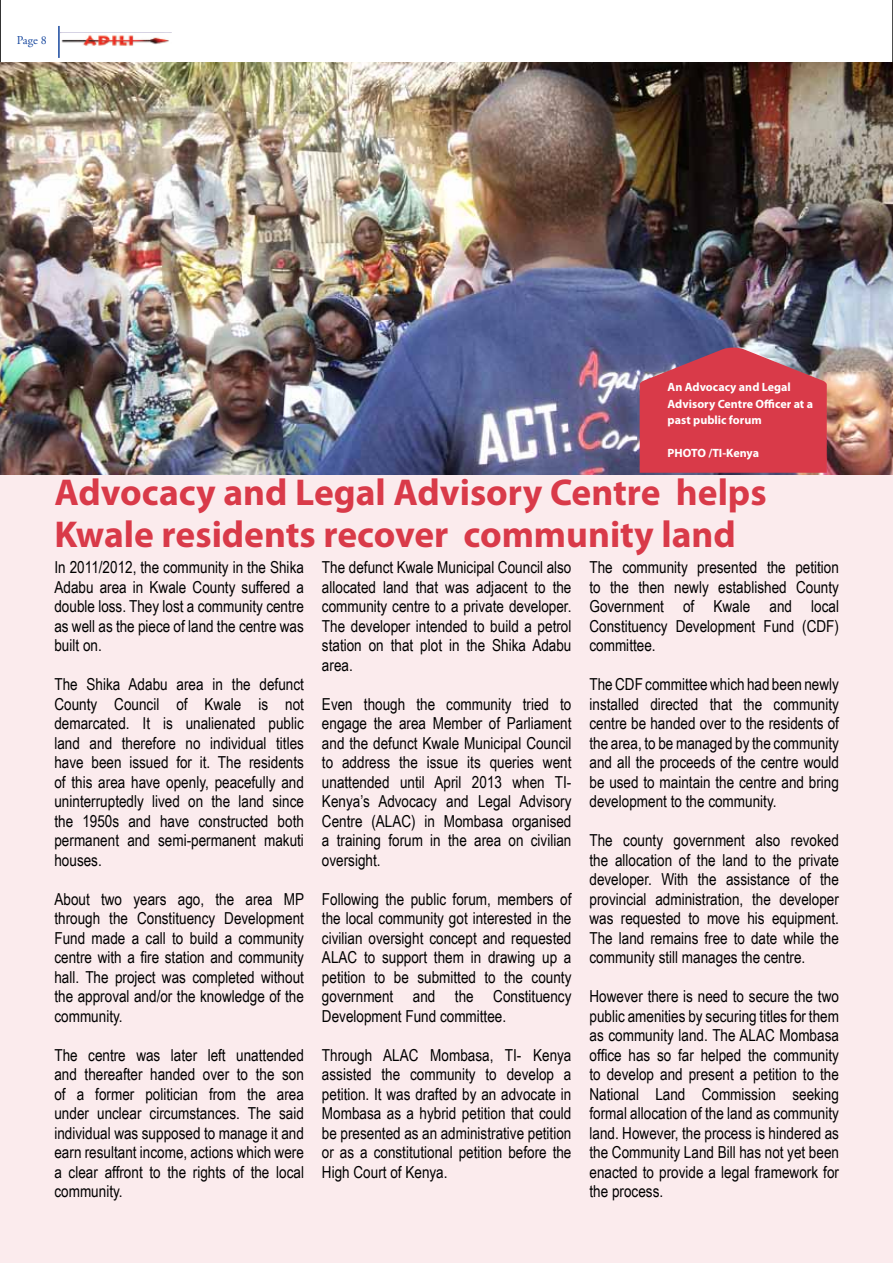
<style>
.page{position:relative;width:893px;height:1263px;background:#fbebed}
.page>*{position:absolute;margin:0;border:0;box-sizing:border-box;transform-origin:0 0}
.t1{font:700 37.5px/42px "Myriad Pro";color:#d93a49}
.t2{font:16.5px/19.5px "Arial Narrow";color:#000;text-align:justify}
.t3{font:700 12px/16.5px "Myriad Pro";color:#fff}
.t4{font:12px "Adobe Garamond Pro";color:#17479e}
</style>
<div class="page">
<div style="left:0;top:0;width:893px;height:68px;background:#fff"></div>
<img style="left:0;top:62px;width:892px;height:413px">
<svg style="left:640px;top:348px;width:187px;height:125px;background:#ca4051"></svg>
<hr style="left:58px;top:26px;width:2px;height:32px;background:#17479e">
<div style="left:60px;top:32px;width:112px;height:20px;background:#fff"></div>
<img style="left:60px;top:32px;width:112px;height:14px">
<p class="t4" style="left:17px;top:33px;width:32px">Page 8</p>
<p class="t3" style="left:668px;top:378px;width:147px">An Advocacy and Legal<br>Advisory Centre Officer at a past public forum</p>
<p class="t3" style="left:668px;top:444px;width:93px">PHOTO /TI-Kenya</p>
<h1 class="t1" style="left:54px;top:470px;width:714px">Advocacy and Legal Advisory Centre helps<br>Kwale residents recover community land</h1>
<p class="t2" style="left:54px;top:557px;width:251px">In 2011/2012, the community in the Shika Adabu area in Kwale County suffered a double loss. They lost a community centre as well as the piece of land the centre was built on.</p>
<p class="t2" style="left:54px;top:674px;width:251px">The Shika Adabu area in the defunct County Council of Kwale is not demarcated. It is unalienated public land and therefore no individual titles have been issued for it. The residents of this area have openly, peacefully and uninterruptedly lived on the land since the 1950s and have constructed both permanent and semi-permanent makuti houses.</p>
<p class="t2" style="left:54px;top:888px;width:251px">About two years ago, the area MP through the Constituency Development Fund made a call to build a community centre with a fire station and community hall. The project was completed without the approval and/or the knowledge of the community.</p>
<p class="t2" style="left:54px;top:1044px;width:251px">The centre was later left unattended and thereafter handed over to the son of a former politician from the area under unclear circumstances. The said individual was supposed to manage it and earn resultant income, actions which were a clear affront to the rights of the local community.</p>
<p class="t2" style="left:322px;top:557px;width:251px">The defunct Kwale Municipal Council also allocated land that was adjacent to the community centre to a private developer.<br>The developer intended to build a petrol station on that plot in the Shika Adabu area.</p>
<p class="t2" style="left:322px;top:693px;width:251px">Even though the community tried to engage the area Member of Parliament and the defunct Kwale Municipal Council to address the issue its queries went unattended until April 2013 when TI-Kenya’s Advocacy and Legal Advisory Centre (ALAC) in Mombasa organised a training forum in the area on civilian oversight.</p>
<p class="t2" style="left:322px;top:888px;width:251px">Following the public forum, members of the local community got interested in the civilian oversight concept and requested ALAC to support them in drawing up a petition to be submitted to the county government and the Constituency Development Fund committee.</p>
<p class="t2" style="left:322px;top:1045px;width:251px">Through ALAC Mombasa, TI- Kenya assisted the community to develop a petition. It was drafted by an advocate in Mombasa as a hybrid petition that could be presented as an administrative petition or as a constitutional petition before the High Court of Kenya.</p>
<p class="t2" style="left:589px;top:557px;width:251px">The community presented the petition to the then newly established County Government of Kwale and local Constituency Development Fund (CDF) committee.</p>
<p class="t2" style="left:589px;top:674px;width:251px">The CDF committee which had been newly installed directed that the community centre be handed over to the residents of the area, to be managed by the community and all the proceeds of the centre would be used to maintain the centre and bring development to the community.</p>
<p class="t2" style="left:589px;top:830px;width:251px">The county government also revoked the allocation of the land to the private developer. With the assistance of the provincial administration, the developer was requested to move his equipment.<br>The land remains free to date while the community still manages the centre.</p>
<p class="t2" style="left:589px;top:986px;width:251px">However there is need to secure the two public amenities by securing titles for them as community land. The ALAC Mombasa office has so far helped the community to develop and present a petition to the National Land Commission seeking formal allocation of the land as community land. However, the process is hindered as the Community Land Bill has not yet been enacted to provide a legal framework for the process.</p>
</div>
